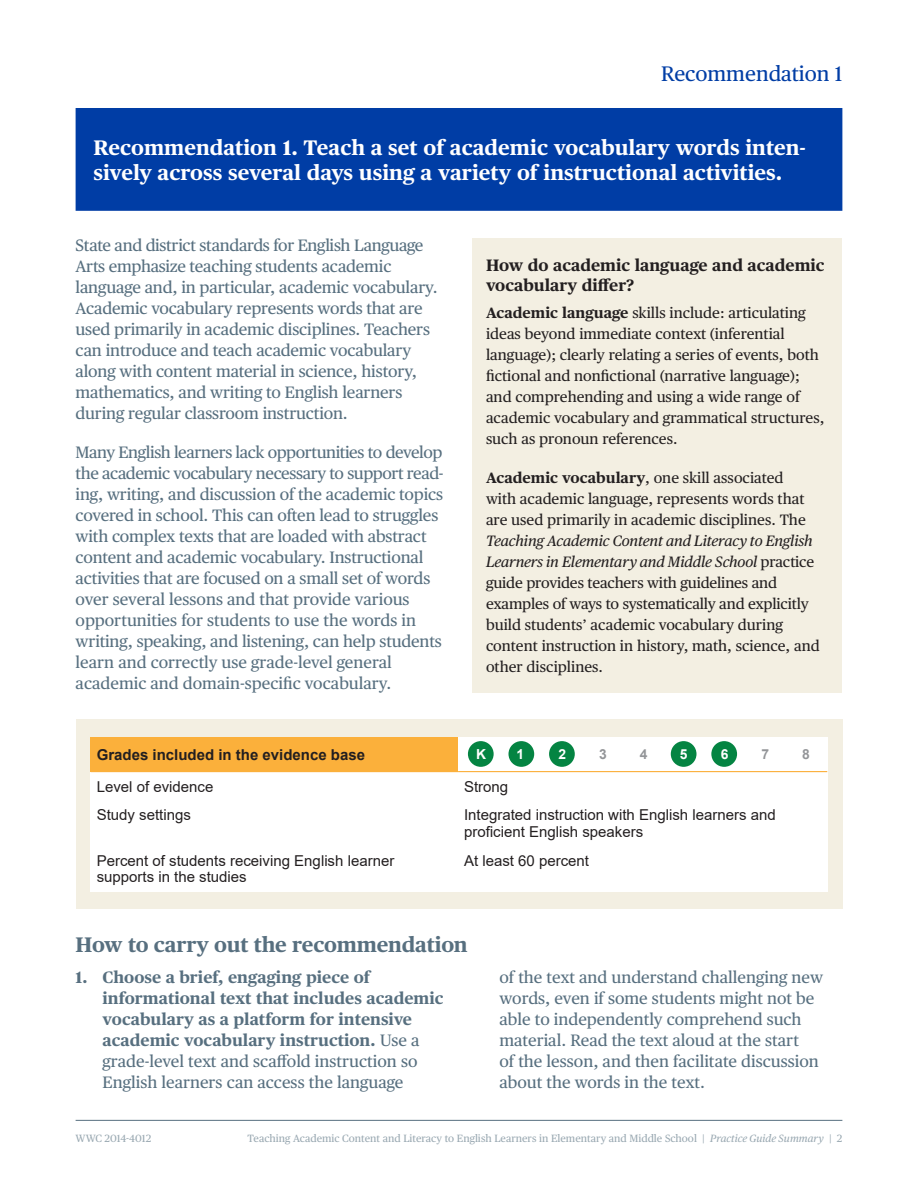
<style>
.page{position:relative;width:918px;height:1188px;background:#fff}
.page>*{position:absolute;margin:0;border:0;box-sizing:border-box;transform-origin:0 0}
.t1{font:700 21px/25.2px "Publico Text";color:#fff}
.t2{font:700 21px "Publico Text";letter-spacing:-.01em;color:#576f7f}
.t3{font:21px "Publico Text";color:#003da5}
.t4{font:16.5px/21px "Publico Text";letter-spacing:-.01em;color:#576f7f}
.t5{font:700 16.5px/21px "Publico Text";color:#576f7f}
.t6{font:700 16.5px/19.5px "Publico Text";color:#231f20}
.t7{font:15px/21px "Publico Text";color:#231f20}
.t8{font:15px/16.5px "Arial";color:#231f20}
.t9{font:700 15px "Arial";color:#231f20}
.t10{font:700 13.8px "Arial";color:#fff}
.t11{font:700 13.8px "Arial";color:#939598}
.t12{font:10.5px "Publico Text";color:#9aa9b2}
.s1{font-weight:700}
.s2{font-style:italic}
.s3{font-weight:400}
</style>
<div class="page">
<hr style="left:76px;top:1120px;width:766px;height:1px;background:#576f7f">
<div style="left:76px;top:719px;width:766px;height:190px;background:#f3efe2"></div>
<div style="left:472px;top:238px;width:370px;height:455px;background:#f3efe2"></div>
<hr style="left:91px;top:891px;width:367px;height:1px;background:#fbb03b">
<hr style="left:458px;top:891px;width:369px;height:1px;background:#fbb03b">
<div style="left:91px;top:737px;width:367px;height:35px;background:#fbb03b"></div>
<div style="left:91px;top:772px;width:367px;height:29px;background:#fff"></div>
<div style="left:458px;top:772px;width:369px;height:29px;background:#fff"></div>
<div style="left:91px;top:801px;width:367px;height:45px;background:#fff"></div>
<div style="left:458px;top:801px;width:369px;height:45px;background:#fff"></div>
<div style="left:91px;top:846px;width:367px;height:45px;background:#fff"></div>
<div style="left:458px;top:846px;width:369px;height:45px;background:#fff"></div>
<div style="left:458px;top:737px;width:369px;height:35px;background:#fff"></div>
<hr style="left:458px;top:771px;width:369px;height:1px;background:#fbb03b">
<div style="left:76px;top:108px;width:766px;height:103px;background:#003da5"></div>
<div style="left:468px;top:741px;width:26px;height:26px;background:#048442;border-radius:50%"></div>
<div style="left:509px;top:741px;width:25px;height:26px;background:#048442;border-radius:50%"></div>
<div style="left:549px;top:741px;width:26px;height:26px;background:#048442;border-radius:50%"></div>
<div style="left:671px;top:741px;width:26px;height:26px;background:#048442;border-radius:50%"></div>
<div style="left:711px;top:741px;width:26px;height:26px;background:#048442;border-radius:50%"></div>
<p class="t3" style="left:661px;top:58px;width:183px">Recommendation 1</p>
<h2 class="t1" style="left:94px;top:134px;width:714px">Recommendation 1. Teach a set of academic vocabulary words inten&shy;sively across several days using a variety of instructional activities.</h2>
<p class="t4" style="left:76px;top:233px;width:363px">State and district standards for English Language Arts emphasize teaching students academic language and, in particular, academic vocabulary.<br>Academic vocabulary represents words that are used primarily in academic disciplines. Teachers can introduce and teach academic vocabulary along with content material in science, history, mathematics, and writing to English learners during regular classroom instruction.</p>
<p class="t4" style="left:76px;top:440px;width:369px">Many English learners lack opportunities to develop the academic vocabulary necessary to support read&shy;ing, writing, and discussion of the academic topics covered in school. This can often lead to struggles with complex texts that are loaded with abstract content and academic vocabulary. Instructional activities that are focused on a small set of words over several lessons and that provide various opportunities for students to use the words in writing, speaking, and listening, can help students learn and correctly use grade-level general academic and domain-specifc vocabulary.</p>
<p class="t6" style="left:486px;top:255px;width:340px">How do academic language and academic vocabulary difer?</p>
<p class="t7" style="left:486px;top:301px;width:340px"><span class="s1">Academic language</span> skills include: articulating ideas beyond immediate context (inferential language); clearly relating a series of events, both fctional and nonfctional (narrative language); and comprehending and using a wide range of academic vocabulary and grammatical structures, such as pronoun references.</p>
<p class="t7" style="left:486px;top:466px;width:335px"><span class="s1">Academic vocabulary</span>, one skill associated<br>with academic language, represents words that are used primarily in academic disciplines. The <span class="s2">Teaching Academic Content and Literacy to English Learners in Elementary and Middle School</span> practice guide provides teachers with guidelines and examples of ways to systematically and explicitly build students’ academic vocabulary during content instruction in history, math, science, and other disciplines.</p>
<p class="t9" style="left:97px;top:744px;width:270px">Grades included in the evidence base</p>
<p class="t8" style="left:97px;top:778px;width:118px">Level of evidence</p>
<p class="t8" style="left:97px;top:807px;width:96px">Study settings</p>
<p class="t8" style="left:97px;top:852px;width:299px">Percent of students receiving English learner supports in the studies</p>
<p class="t10" style="left:476px;top:744px;width:11px">K</p>
<p class="t10" style="left:517px;top:744px;width:9px">1</p>
<p class="t10" style="left:559px;top:744px;width:9px">2</p>
<p class="t11" style="left:599px;top:744px;width:9px">3</p>
<p class="t11" style="left:640px;top:744px;width:9px">4</p>
<p class="t10" style="left:680px;top:744px;width:9px">5</p>
<p class="t10" style="left:721px;top:744px;width:9px">6</p>
<p class="t11" style="left:761px;top:744px;width:9px">7</p>
<p class="t8" style="left:464px;top:778px;width:46px">Strong</p>
<p class="t8" style="left:464px;top:807px;width:313px">Integrated instruction with English learners and proficient English speakers</p>
<p class="t8" style="left:464px;top:852px;width:127px">At least 60 percent</p>
<p class="t11" style="left:802px;top:744px;width:9px">8</p>
<h3 class="t2" style="left:76px;top:928px;width:394px">How to carry out the recommendation</h3>
<p class="t5" style="left:103px;top:965px;width:342px;text-indent:-27px">1. Choose a brief, engaging piece of informational text that includes academic vocabulary as a platform for intensive academic vocabulary instruction. <span class="s3">Use a grade-level text and scafold instruction so English learners can access the language</span></p>
<p class="t4" style="left:500px;top:965px;width:325px">of the text and understand challenging new words, even if some students might not be able to independently comprehend such material. Read the text aloud at the start<br>of the lesson, and then facilitate discussion about the words in the text.</p>
<p class="t12" style="left:76px;top:1130px;width:77px">WWC 2014-4012</p>
<p class="t12" style="left:248px;top:1130px;width:596px">Teaching Academic Content and Literacy to English Learners in Elementary and Middle School | <span class="s2">Practice Guide Summary</span> | 2</p>
</div>
